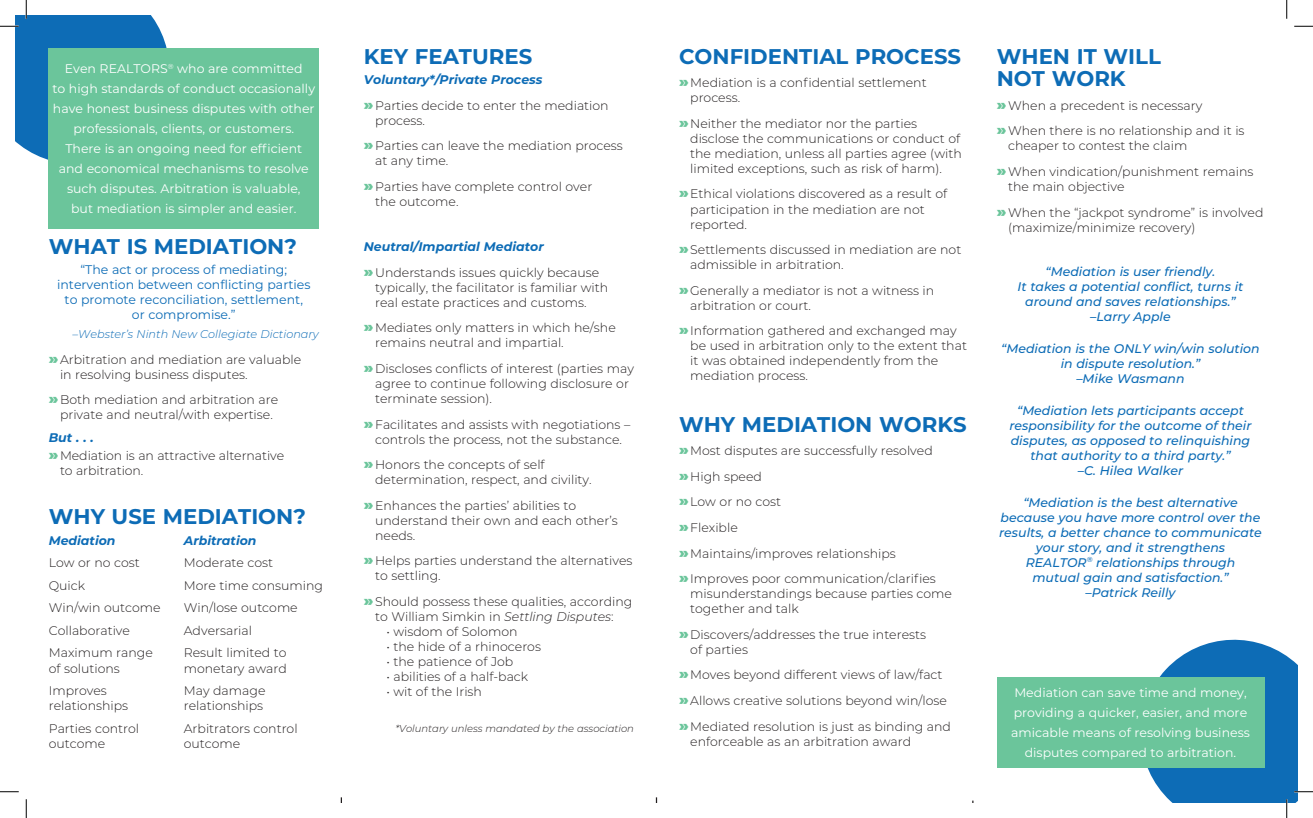
<style>
.page{position:relative;width:1313px;height:818px;background:#fff}
.page>*{position:absolute;margin:0;border:0;box-sizing:border-box;transform-origin:0 0}
.t1{font:700 21.25px/22.5px "Montserrat";color:#0d6cb6}
.t2{font:300 12.5px/15px "Montserrat";color:#231f20}
.t3{font:italic 500 12.5px/15px "Montserrat";color:#0d6cb6;text-align:center}
.t4{font:12.5px/20px "Montserrat";color:#fff;text-align:center}
.t5{font:12.5px/15px "Montserrat";color:#0d6cb6;text-align:center}
.t6{font:italic 700 12.5px "Montserrat";color:#0d6cb6}
.t7{font:italic 300 11.25px "Montserrat";color:#0d6cb6}
.t8{font:italic 300 10px "Montserrat";color:#231f20}
.s1{font-weight:900;font-size:15px;color:#6bc59b}
.s2{font-weight:700;font-style:italic;color:#0d6cb6}
.s3{font-style:italic}
</style>
<div class="page">
<div style="left:996px;top:677px;width:268px;height:90px;background:#6bc59b"></div>
<div style="left:49px;top:49px;width:270px;height:180px;background:#6bc59b"></div>
<svg style="left:1294px;top:25px;width:18px;height:2px"></svg>
<svg style="left:0;top:791px;width:19px;height:1px"></svg>
<svg style="left:0;top:0;width:179px;height:174px"></svg>
<svg style="left:25px;top:799px;width:2px;height:19px"></svg>
<svg style="left:1286px;top:0;width:1px;height:19px"></svg>
<svg style="left:1130px;top:639px;width:182px;height:179px"></svg>
<p class="t4" style="left:52px;top:58px;width:264px">Even REALTORS<sup>®</sup> who are committed<br>to high standards of conduct occasionally have honest business disputes with other professionals, clients, or customers.<br>There is an ongoing need for efficient and economical mechanisms to resolve such disputes. Arbitration is valuable,<br>but mediation is simpler and easier.</p>
<h1 class="t1" style="left:49px;top:234px;width:250px">WHAT IS MEDIATION?</h1>
<p class="t5" style="left:57px;top:262px;width:255px">“The act or process of mediating; intervention between conflicting parties to promote reconciliation, settlement, or compromise.”</p>
<p class="t7" style="left:72px;top:326px;width:248px">–Webster’s Ninth New Collegiate Dictionary</p>
<p class="t2" style="left:60px;top:351px;width:243px;text-indent:-11px"><span class="s1">»</span>Arbitration and mediation are valuable in resolving business disputes.</p>
<p class="t2" style="left:49px;top:392px;width:231px;text-align:center"><span class="s1">»</span>Both mediation and arbitration are private and neutral/with expertise.</p>
<p class="t2" style="left:49px;top:428px;width:237px;line-height:18px"><span class="s2">But . . .<br></span><span class="s1">»</span>Mediation is an attractive alternative</p>
<p class="t2" style="left:60px;top:462px;width:85px">to arbitration.</p>
<h1 class="t1" style="left:49px;top:504px;width:259px">WHY USE MEDIATION?</h1>
<p class="t6" style="left:49px;top:531px;width:68px">Mediation</p>
<p class="t6" style="left:184px;top:531px;width:74px">Arbitration</p>
<p class="t2" style="left:49px;top:555px;width:92px">Low or no cost</p>
<p class="t2" style="left:184px;top:555px;width:91px">Moderate cost</p>
<p class="t2" style="left:49px;top:577px;width:38px">Quick</p>
<p class="t2" style="left:184px;top:577px;width:141px">More time consuming</p>
<p class="t2" style="left:49px;top:600px;width:113px">Win/win outcome</p>
<p class="t2" style="left:184px;top:600px;width:115px">Win/lose outcome</p>
<p class="t2" style="left:49px;top:622px;width:83px">Collaborative</p>
<p class="t2" style="left:184px;top:622px;width:70px">Adversarial</p>
<p class="t2" style="left:49px;top:645px;width:106px">Maximum range</p>
<p class="t2" style="left:184px;top:645px;width:104px">Result limited to</p>
<p class="t2" style="left:49px;top:660px;width:73px">of solutions</p>
<p class="t2" style="left:184px;top:660px;width:104px">monetary award</p>
<p class="t2" style="left:49px;top:682px;width:60px">Improves</p>
<p class="t2" style="left:184px;top:682px;width:83px">May damage</p>
<p class="t2" style="left:49px;top:697px;width:81px">relationships</p>
<p class="t2" style="left:184px;top:697px;width:81px">relationships</p>
<p class="t2" style="left:49px;top:720px;width:92px">Parties control</p>
<p class="t2" style="left:184px;top:720px;width:115px">Arbitrators control</p>
<p class="t2" style="left:49px;top:735px;width:58px">outcome</p>
<p class="t2" style="left:184px;top:735px;width:58px">outcome</p>
<h1 class="t1" style="left:364px;top:44px;width:170px">KEY FEATURES</h1>
<p class="t2" style="left:364px;top:67px;width:246px;line-height:25.5px"><span class="s2">Voluntary*/Private Process<br></span><span class="s1">»</span>Parties decide to enter the mediation</p>
<p class="t2" style="left:364px;top:107px;width:260px;line-height:25.5px;text-indent:11px">process.<br><span class="s1">»</span>Parties can leave the mediation process</p>
<p class="t2" style="left:364px;top:148px;width:230px;line-height:25.5px;text-indent:11px">at any time.<br><span class="s1">»</span>Parties have complete control over</p>
<p class="t2" style="left:375px;top:194px;width:85px">the outcome.</p>
<p class="t2" style="left:364px;top:233px;width:237px;line-height:25.5px"><span class="s2">Neutral/Impartial Mediator </span><span class="s1">»</span>Understands issues quickly because</p>
<p class="t2" style="left:375px;top:279px;width:235px">typically, the facilitator is familiar with real estate practices and customs.</p>
<p class="t2" style="left:375px;top:320px;width:242px;text-indent:-11px"><span class="s1">»</span>Mediates only matters in which he/she remains neutral and impartial.</p>
<p class="t2" style="left:375px;top:360px;width:260px;text-indent:-11px"><span class="s1">»</span>Discloses conflicts of interest (parties may agree to continue following disclosure or terminate session).</p>
<p class="t2" style="left:364px;top:416px;width:268px;text-align:center"><span class="s1">»</span>Facilitates and assists with negotiations – controls the process, not the substance.</p>
<p class="t2" style="left:375px;top:457px;width:218px;text-indent:-11px"><span class="s1">»</span>Honors the concepts of self determination, respect, and civility.</p>
<p class="t2" style="left:375px;top:497px;width:244px;text-indent:-11px"><span class="s1">»</span>Enhances the parties’ abilities to understand their own and each other’s needs.</p>
<p class="t2" style="left:375px;top:553px;width:259px;text-indent:-11px"><span class="s1">»</span>Helps parties understand the alternatives to settling.</p>
<p class="t2" style="left:364px;top:593px;width:270px;text-align:center"><span class="s1">»</span>Should possess these qualities, according to William Simkin in <span class="s3">Settling Disputes</span>:</p>
<p class="t2" style="left:386px;top:623px;width:133px">• wisdom of Solomon</p>
<p class="t2" style="left:386px;top:638px;width:156px">• the hide of a rhinoceros</p>
<p class="t2" style="left:386px;top:653px;width:128px">• the patience of Job</p>
<p class="t2" style="left:386px;top:668px;width:143px">• abilities of a half-back</p>
<p class="t2" style="left:386px;top:683px;width:97px">• wit of the Irish</p>
<p class="t8" style="left:395px;top:721px;width:240px">*Voluntary unless mandated by the association</p>
<h1 class="t1" style="left:679px;top:44px;width:284px">CONFIDENTIAL PROCESS</h1>
<p class="t2" style="left:690px;top:75px;width:238px;text-indent:-11px"><span class="s1">»</span>Mediation is a confidential settlement process.</p>
<p class="t2" style="left:690px;top:115px;width:273px;text-indent:-11px"><span class="s1">»</span>Neither the mediator nor the parties disclose the communications or conduct of the mediation, unless all parties agree (with limited exceptions, such as risk of harm).</p>
<p class="t2" style="left:690px;top:186px;width:258px;text-indent:-11px"><span class="s1">»</span>Ethical violations discovered as a result of participation in the mediation are not reported.</p>
<p class="t2" style="left:690px;top:242px;width:273px;text-indent:-11px"><span class="s1">»</span>Settlements discussed in mediation are not admissible in arbitration.</p>
<p class="t2" style="left:690px;top:282px;width:245px;text-indent:-11px"><span class="s1">»</span>Generally a mediator is not a witness in arbitration or court.</p>
<p class="t2" style="left:690px;top:323px;width:278px;text-indent:-11px"><span class="s1">»</span>Information gathered and exchanged may be used in arbitration only to the extent that it was obtained independently from the mediation process.</p>
<h1 class="t1" style="left:679px;top:412px;width:289px">WHY MEDIATION WORKS</h1>
<p class="t2" style="left:679px;top:437px;width:258px;line-height:25.5px"><span class="s1">»</span>Most disputes are successfully resolved <span class="s1">»</span>High speed<br><span class="s1">»</span>Low or no cost<br><span class="s1">»</span>Flexible<br><span class="s1">»</span>Maintains/improves relationships <span class="s1">»</span>Improves poor communication/clarifies</p>
<p class="t2" style="left:690px;top:586px;width:263px">misunderstandings because parties come together and talk</p>
<p class="t2" style="left:690px;top:626px;width:237px;text-indent:-11px"><span class="s1">»</span>Discovers/addresses the true interests of parties</p>
<p class="t2" style="left:679px;top:661px;width:273px;line-height:25.5px"><span class="s1">»</span>Moves beyond different views of law/fact <span class="s1">»</span>Allows creative solutions beyond win/lose <span class="s1">»</span>Mediated resolution is just as binding and</p>
<p class="t2" style="left:690px;top:733px;width:222px">enforceable as an arbitration award</p>
<h1 class="t1" style="left:996px;top:44px;width:165px">WHEN IT WILL<br>NOT WORK</h1>
<p class="t2" style="left:996px;top:92px;width:249px;line-height:25.5px"><span class="s1">»</span>When a precedent is necessary <span class="s1">»</span>When there is no relationship and it is</p>
<p class="t2" style="left:996px;top:133px;width:258px;line-height:25.5px;text-indent:11px">cheaper to contest the claim<br><span class="s1">»</span>When vindication/punishment remains</p>
<p class="t2" style="left:996px;top:173px;width:268px;line-height:25.5px;text-indent:11px">the main objective<br><span class="s1">»</span>When the “jackpot syndrome” is involved</p>
<p class="t2" style="left:1008px;top:219px;width:189px">(maximize/minimize recovery)</p>
<p class="t3" style="left:1017px;top:263px;width:227px">“Mediation is user friendly.<br>It takes a potential conflict, turns it around and saves relationships.” –Larry Apple</p>
<p class="t3" style="left:1001px;top:340px;width:260px">“Mediation is the ONLY win/win solution in dispute resolution.”<br>–Mike Wasmann</p>
<p class="t3" style="left:1009px;top:402px;width:243px">“Mediation lets participants accept responsibility for the outcome of their disputes, as opposed to relinquishing that authority to a third party.”<br>–C. Hilea Walker</p>
<p class="t3" style="left:999px;top:494px;width:264px">“Mediation is the best alternative because you have more control over the results, a better chance to communicate your story, and it strengthens<br>REALTOR<sup>®</sup> relationships through<br>mutual gain and satisfaction.”<br>–Patrick Reilly</p>
<p class="t4" style="left:1011px;top:682px;width:240px">Mediation can save time and money, providing a quicker, easier, and more amicable means of resolving business disputes compared to arbitration.</p>
</div>
